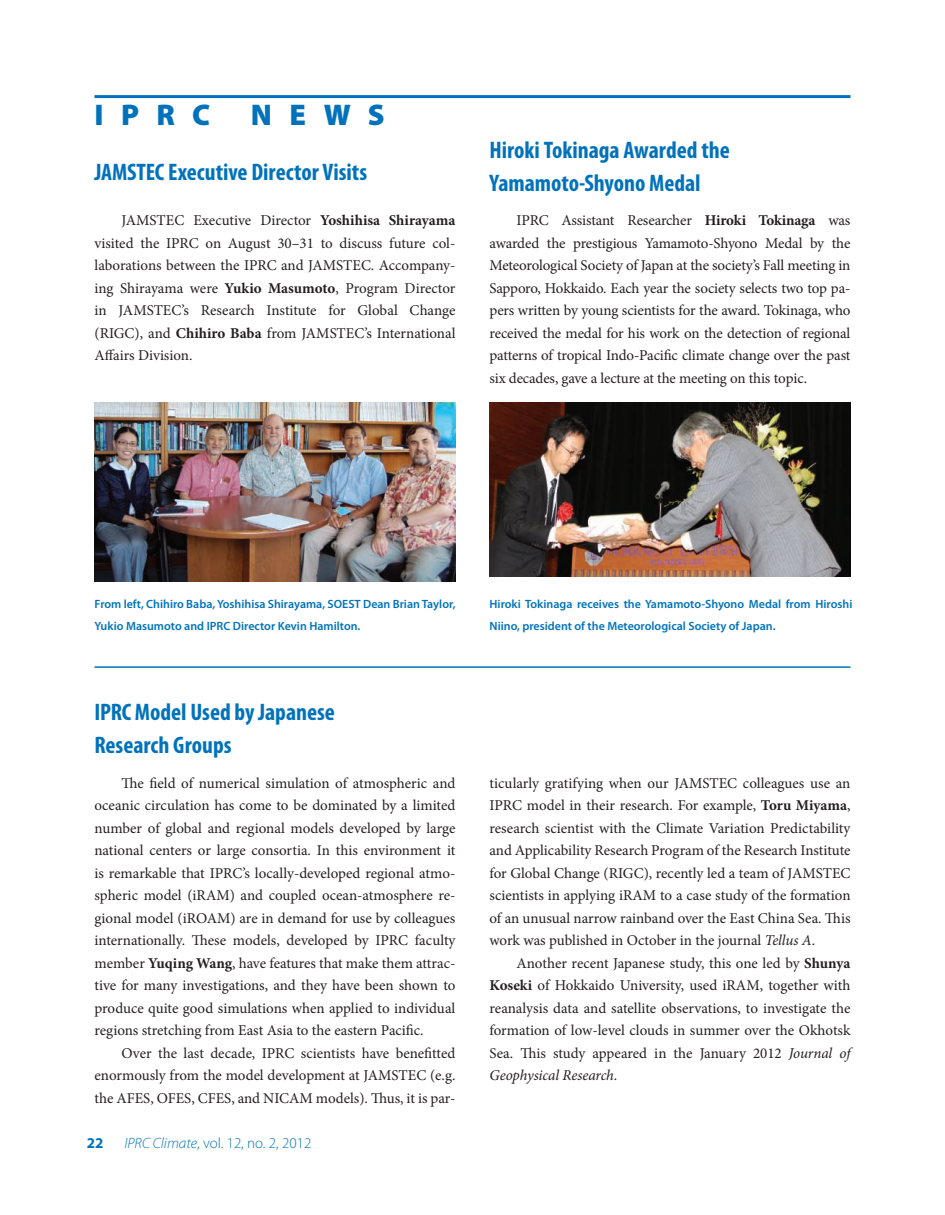
<style>
.page{position:relative;width:945px;height:1215px;background:#fff}
.page>*{position:absolute;margin:0;border:0;box-sizing:border-box;transform-origin:0 0}
.t1{font:900 30px "Myriad Pro";letter-spacing:.58em;color:#0072bc}
.t2{font:700 condensed 24px/33px "Myriad Pro";color:#0072bc}
.t3{font:15px/22.5px "Minion Pro";letter-spacing:-.005em;color:#231f20;text-align:justify}
.t4{font:300 15px "Myriad Pro";color:#0072bc}
.t5{font:700 15px "Myriad Pro";color:#0072bc}
.t6{font:600 12px/22.5px "Myriad Pro";color:#0072bc}
.s1{font-weight:700}
.s2{font-style:italic}
</style>
<div class="page">
<hr style="left:94px;top:95px;width:756px;height:3px;background:#0072bc">
<img style="left:94px;top:402px;width:361px;height:179px">
<img style="left:490px;top:402px;width:360px;height:174px">
<hr style="left:94px;top:666px;width:756px;height:2px;background:#0072bc">
<h1 class="t1" style="left:94px;top:98px;width:117px">IPRC</h1>
<h1 class="t1" style="left:251px;top:98px;width:135px">NEWS</h1>
<h2 class="t2" style="left:94px;top:155px;width:274px">JAMSTEC Executive Director Visits</h2>
<p class="t3" style="left:94px;top:209px;width:363px;text-indent:27px">JAMSTEC Executive Director <span class="s1">Yoshihisa Shirayama </span>visited the IPRC on August 30–31 to discuss future col&shy;laborations between the IPRC and JAMSTEC. Accompany&shy;ing Shirayama were <span class="s1">Yukio Masumoto</span>, Program Director in JAMSTEC’s Research Institute for Global Change (RIGC), and <span class="s1">Chihiro Baba</span> from JAMSTEC’s International Affairs Division.</p>
<h2 class="t2" style="left:490px;top:133px;width:242px">Hiroki Tokinaga Awarded the<br>Yamamoto-Shyono Medal</h2>
<p class="t3" style="left:490px;top:209px;width:363px;text-indent:27px">IPRC Assistant Researcher <span class="s1">Hiroki Tokinaga</span> was awarded the prestigious Yamamoto-Shyono Medal by the Meteorological Society of Japan at the society’s Fall meeting in Sapporo, Hokkaido. Each year the society selects two top pa&shy;pers written by young scientists for the award. Tokinaga, who received the medal for his work on the detection of regional patterns of tropical Indo-Pacific climate change over the past six decades, gave a lecture at the meeting on this topic.</p>
<p class="t6" style="left:94px;top:592px;width:363px">From left, Chihiro Baba, Yoshihisa Shirayama, SOEST Dean Brian Taylor,<br>Yukio Masumoto and IPRC Director Kevin Hamilton.</p>
<h2 class="t2" style="left:94px;top:695px;width:242px">IPRC Model Used by Japanese<br>Research Groups</h2>
<p class="t3" style="left:94px;top:772px;width:363px;text-indent:27px">The field of numerical simulation of atmospheric and oceanic circulation has come to be dominated by a limited number of global and regional models developed by large national centers or large consortia. In this environment it is remarkable that IPRC’s locally-developed regional atmo&shy;spheric model (iRAM) and coupled ocean-atmosphere re&shy;gional model (iROAM) are in demand for use by colleagues internationally. These models, developed by IPRC faculty member <span class="s1">Yuqing Wang</span>, have features that make them attrac&shy;tive for many investigations, and they have been shown to produce quite good simulations when applied to individual regions stretching from East Asia to the eastern Pacific.</p>
<p class="t3" style="left:94px;top:1042px;width:363px;text-indent:27px">Over the last decade, IPRC scientists have benefitted enormously from the model development at JAMSTEC (e.g. the AFES, OFES, CFES, and NICAM models). Thus, it is par-</p>
<p class="t5" style="left:87px;top:1133px;width:18px">22</p>
<p class="t4" style="left:124px;top:1134px;width:189px"><span class="s2">IPRC Climate</span>, vol. 12, no. 2, 2012</p>
<p class="t6" style="left:490px;top:592px;width:364px">Hiroki Tokinaga receives the Yamamoto-Shyono Medal from Hiroshi<br>Niino, president of the Meteorological Society of Japan.</p>
<p class="t3" style="left:490px;top:772px;width:363px">ticularly gratifying when our JAMSTEC colleagues use an IPRC model in their research. For example, <span class="s1">Toru Miyama</span>, research scientist with the Climate Variation Predictability and Applicability Research Program of the Research Institute for Global Change (RIGC), recently led a team of JAMSTEC scientists in applying iRAM to a case study of the formation of an unusual narrow rainband over the East China Sea. This work was published in October in the journal <span class="s2">Tellus A</span>.</p>
<p class="t3" style="left:490px;top:952px;width:363px;text-indent:27px">Another recent Japanese study, this one led by <span class="s1">Shunya Koseki</span> of Hokkaido University, used iRAM, together with reanalysis data and satellite observations, to investigate the formation of low-level clouds in summer over the Okhotsk Sea. This study appeared in the January 2012 <span class="s2">Journal of Geophysical Research</span>.</p>
</div>
